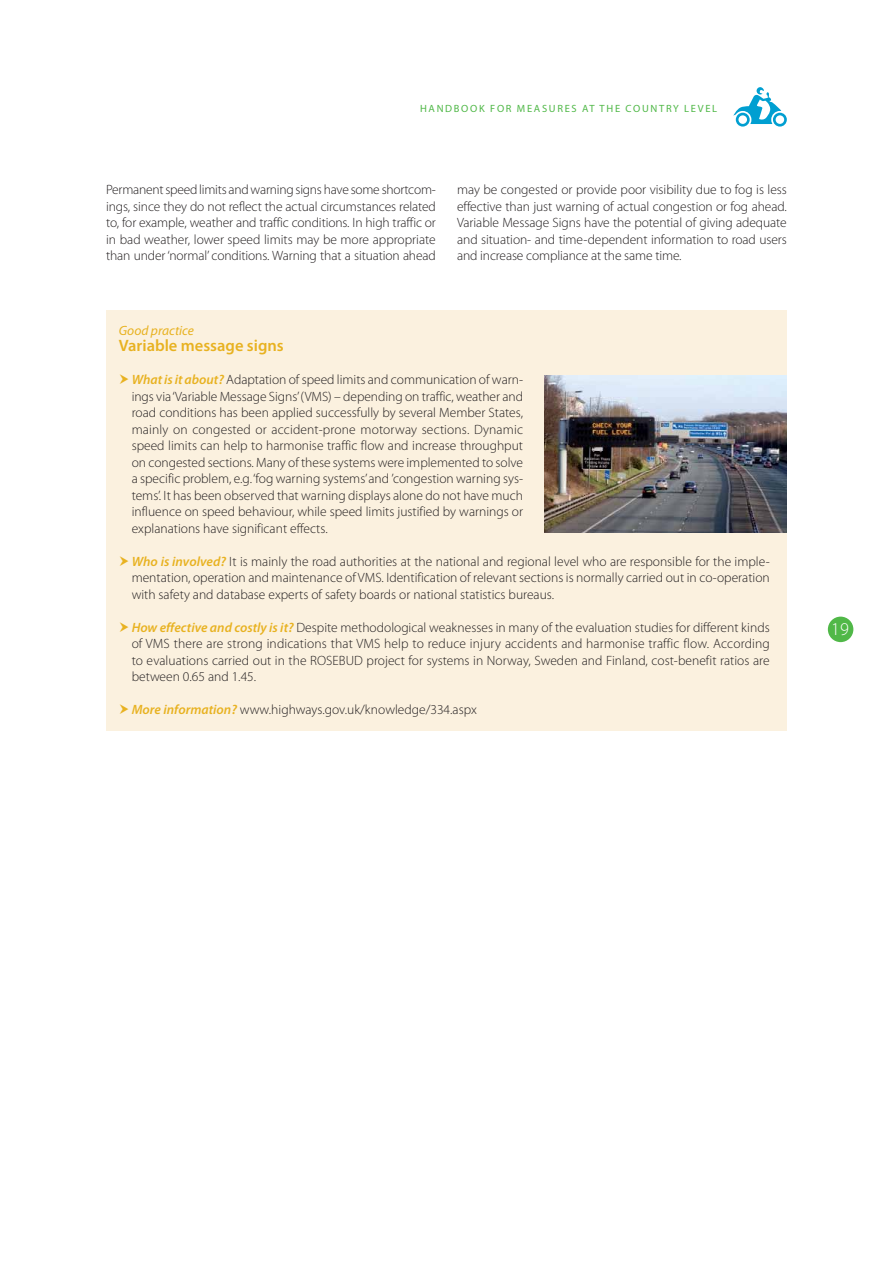
<style>
.page{position:relative;width:893px;height:1263px;background:#fff}
.page>*{position:absolute;margin:0;border:0;box-sizing:border-box;transform-origin:0 0}
.t1{font:300 18px "Myriad Pro";color:#fff}
.t2{font:600 16.5px "Myriad Pro";color:#e8b221}
.t3{font:300 13.5px/16.5px "Myriad Pro";color:#231f20;text-align:justify}
.t4{font:italic 13.5px "Myriad Pro";color:#e8b221}
.t5{font:10.5px "Myriad Pro";letter-spacing:.16em;color:#50b848}
.s1{font-weight:600;font-style:italic;color:#e8b221}
</style>
<div class="page">
<svg style="left:733px;top:87px;width:53px;height:40px"></svg>
<div style="left:827px;top:617px;width:26px;height:25px;background:#50b848;border-radius:50%"></div>
<div style="left:106px;top:310px;width:680px;height:421px;background:#fbf1df"></div>
<img style="left:544px;top:376px;width:242px;height:157px">
<p class="t5" style="left:420px;top:102px;width:299px">HANDBOOK FOR MEASURES AT THE COUNTRY LEVEL</p>
<p class="t3" style="left:106px;top:183px;width:331px">Permanent speed limits and warning signs have some shortcom&shy;ings, since they do not reflect the actual circumstances related to, for example, weather and traffic conditions. In high traffic or in bad weather, lower speed limits may be more appropriate than under ‘normal’ conditions. Warning that a situation ahead</p>
<p class="t3" style="left:457px;top:183px;width:331px">may be congested or provide poor visibility due to fog is less effective than just warning of actual congestion or fog ahead.<br>Variable Message Signs have the potential of giving adequate and situation- and time-dependent information to road users and increase compliance at the same time.</p>
<p class="t4" style="left:119px;top:325px;width:77px">Good practice</p>
<p class="t2" style="left:119px;top:336px;width:166px">Variable message signs</p>
<p class="t3" style="left:132px;top:373px;width:393px"><span class="s1">What is it about?</span> Adaptation of speed limits and communication of warn&shy;ings via ‘Variable Message Signs’ (VMS) – depending on traffic, weather and road conditions has been applied successfully by several Member States, mainly on congested or accident-prone motorway sections. Dynamic speed limits can help to harmonise traffic flow and increase throughput on congested sections. Many of these systems were implemented to solve a specific problem, e.g. ‘fog warning systems’ and ’congestion warning sys&shy;tems’. It has been observed that warning displays alone do not have much influence on speed behaviour, while speed limits justified by warnings or explanations have significant effects.</p>
<p class="t3" style="left:132px;top:554px;width:639px"><span class="s1">Who is involved?</span> It is mainly the road authorities at the national and regional level who are responsible for the imple&shy;mentation, operation and maintenance of VMS. Identification of relevant sections is normally carried out in co-operation with safety and database experts of safety boards or national statistics bureaus.</p>
<p class="t3" style="left:132px;top:620px;width:639px"><span class="s1">How effective and costly is it?</span> Despite methodological weaknesses in many of the evaluation studies for different kinds of VMS there are strong indications that VMS help to reduce injury accidents and harmonise traffic flow. According to evaluations carried out in the ROSEBUD project for systems in Norway, Sweden and Finland, cost-benefit ratios are between 0.65 and 1.45.</p>
<p class="t3" style="left:132px;top:703px;width:347px"><span class="s1">More information?</span> www.highways.gov.uk/knowledge/334.aspx</p>
<h1 class="t1" style="left:831px;top:622px;width:19px">19</h1>
</div>
